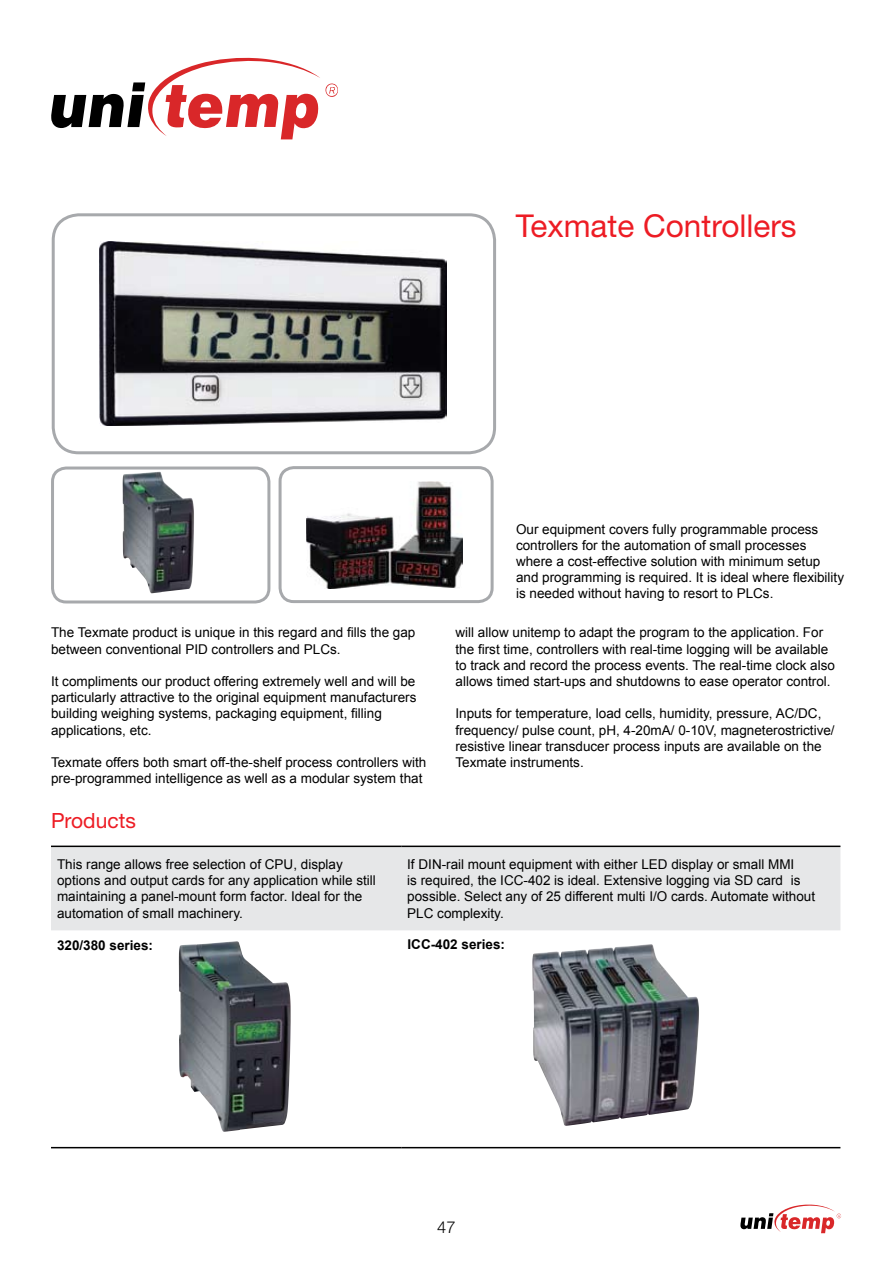
<style>
.page{position:relative;width:893px;height:1263px;background:#fff}
.page>*{position:absolute;margin:0;border:0;box-sizing:border-box;transform-origin:0 0}
.t1{font:31.5px "Helvetica Neue LT";color:#ed1c24}
.t2{font:21px "Helvetica Neue LT";color:#ed1c24}
.t3{font:300 16.5px "Helvetica Neue LT";color:#000}
.t4{font:13.5px/16.2px "Arial";color:#000}
.t5{font:700 13.5px "Arial";color:#000}
</style>
<div class="page">
<svg style="left:740px;top:1204px;width:102px;height:29px"></svg>
<img style="left:100px;top:241px;width:346px;height:185px">
<div style="left:52px;top:213px;width:444px;height:241px;border:3px solid #a7a9ac;border-radius:26px"></div>
<img style="left:123px;top:472px;width:71px;height:121px">
<div style="left:51px;top:466px;width:219px;height:137px;border:3px solid #a7a9ac;border-radius:14px"></div>
<img style="left:306px;top:482px;width:157px;height:107px">
<div style="left:279px;top:466px;width:215px;height:137px;border:3px solid #a7a9ac;border-radius:14px"></div>
<svg style="left:51px;top:57px;width:287px;height:82px"></svg>
<div style="left:51px;top:847px;width:789px;height:83px;background:#e6e7e8"></div>
<hr style="left:51px;top:845px;width:350px;height:2px;background:#000">
<hr style="left:401px;top:845px;width:439px;height:2px;background:#000">
<hr style="left:51px;top:1147px;width:350px;height:1px;background:#000">
<hr style="left:401px;top:1147px;width:439px;height:1px;background:#000">
<img style="left:179px;top:941px;width:112px;height:191px">
<img style="left:532px;top:944px;width:167px;height:182px">
<h1 class="t1" style="left:516px;top:207px;width:282px">Texmate Controllers</h1>
<p class="t4" style="left:51px;top:625px;width:366px">The Texmate product is unique in this regard and fills the gap between conventional PID controllers and PLCs.</p>
<p class="t4" style="left:51px;top:673px;width:367px">It compliments our product offering extremely well and will be particularly attractive to the original equipment manufacturers building weighing systems, packaging equipment, filling applications, etc.</p>
<p class="t4" style="left:51px;top:754px;width:377px">Texmate offers both smart off-the-shelf process controllers with pre-programmed intelligence as well as a modular system that</p>
<h2 class="t2" style="left:51px;top:808px;width:86px">Products</h2>
<p class="t4" style="left:516px;top:521px;width:330px">Our equipment covers fully programmable process controllers for the automation of small processes where a cost-effective solution with minimum setup and programming is required. It is ideal where flexibility is needed without having to resort to PLCs.</p>
<p class="t4" style="left:455px;top:625px;width:381px">will allow unitemp to adapt the program to the application. For the first time, controllers with real-time logging will be available to track and record the process events. The real-time clock also allows timed start-ups and shutdowns to ease operator control.</p>
<p class="t4" style="left:455px;top:706px;width:381px">Inputs for temperature, load cells, humidity, pressure, AC/DC, frequency/ pulse count, pH, 4-20mA/ 0-10V, magneterostrictive/ resistive linear transducer process inputs are available on the Texmate instruments.</p>
<p class="t4" style="left:57px;top:856px;width:320px">This range allows free selection of CPU, display options and output cards for any application while still maintaining a panel-mount form factor. Ideal for the automation of small machinery.</p>
<p class="t4" style="left:407px;top:856px;width:409px">If DIN-rail mount equipment with either LED display or small MMI<br>is required, the ICC-402 is ideal. Extensive logging via SD card is possible. Select any of 25 different multi I/O cards. Automate without PLC complexity.</p>
<p class="t5" style="left:57px;top:938px;width:98px">320/380 series:</p>
<p class="t5" style="left:407px;top:937px;width:99px">ICC-402 series:</p>
<p class="t3" style="left:437px;top:1217px;width:20px">47</p>
</div>
